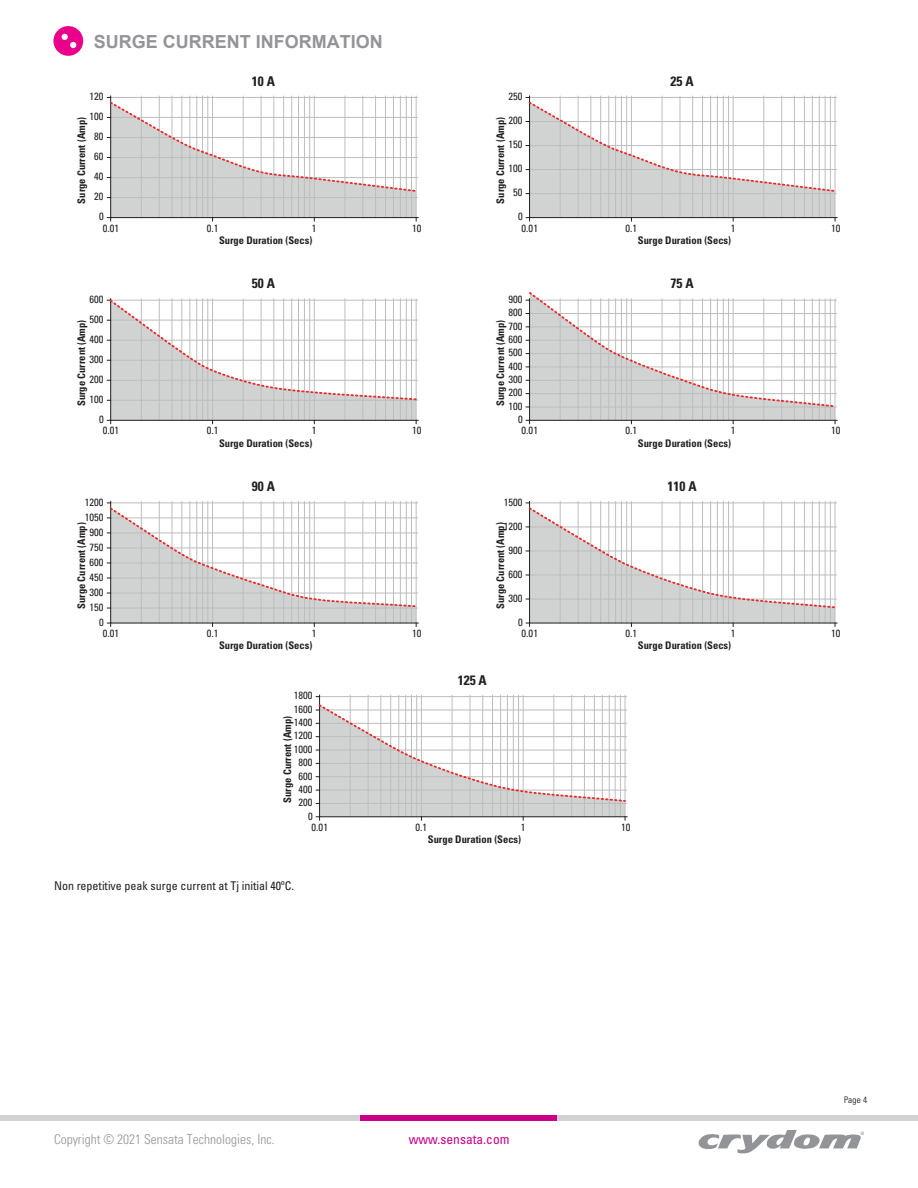
<style>
.page{position:relative;width:918px;height:1188px;background:#fff}
.page>*{position:absolute;margin:0;border:0;box-sizing:border-box;transform-origin:0 0}
.t1{font:700 18px "Arial";color:#929497}
.t2{font:300 condensed 13.5px "Univers";color:#929497}
.t3{font:700 condensed 13.5px "Univers";color:#231f20}
.t4{font:condensed 13.5px "Univers LT Std";color:#ca0088}
.t5{font:condensed 12px "Univers LT Std";color:#231f20}
.t6{font:700 condensed 10.5px "Univers";color:#231f20}
.t7{font:condensed 10.5px/13.4px "Univers LT Std";color:#231f20}
.t8{font:300 condensed 9px "Univers";color:#000}
</style>
<div class="page">
<div style="left:0;top:1115px;width:918px;height:6px;background:#d0d2d3"></div>
<div style="left:361px;top:1115px;width:196px;height:6px;background:#ca0088"></div>
<svg style="left:698px;top:1130px;width:166px;height:23px"></svg>
<div style="left:53px;top:26px;width:30px;height:30px;background:#eb008b;border-radius:50%"></div>
<svg style="left:62px;top:34px;width:14px;height:14px"></svg>
<svg style="left:107px;top:95px;width:312px;height:126px"></svg>
<svg style="left:526px;top:95px;width:312px;height:126px"></svg>
<svg style="left:107px;top:298px;width:312px;height:126px"></svg>
<svg style="left:526px;top:292px;width:312px;height:132px"></svg>
<svg style="left:107px;top:501px;width:312px;height:126px"></svg>
<svg style="left:526px;top:501px;width:312px;height:126px"></svg>
<svg style="left:316px;top:694px;width:312px;height:126px"></svg>
<h1 class="t1" style="left:94px;top:29px;width:290px">SURGE CURRENT INFORMATION</h1>
<p class="t7" style="left:89px;top:90px;width:16px">120</p>
<p class="t7" style="left:89px;top:110px;width:16px">100</p>
<p class="t6" style="left:75px;top:204px;width:88px;rotate:-90deg">Surge Current (Amp)</p>
<p class="t7" style="left:94px;top:130px;width:11px">80</p>
<p class="t7" style="left:94px;top:150px;width:11px">60</p>
<p class="t7" style="left:94px;top:170px;width:11px">40</p>
<p class="t7" style="left:94px;top:190px;width:11px">20</p>
<p class="t7" style="left:99px;top:210px;width:6px">0</p>
<p class="t3" style="left:252px;top:72px;width:25px">10 A</p>
<p class="t7" style="left:103px;top:221px;width:18px">0.01</p>
<p class="t7" style="left:207px;top:221px;width:13px">0.1</p>
<p class="t7" style="left:312px;top:221px;width:6px">1</p>
<p class="t7" style="left:412px;top:221px;width:11px">10</p>
<p class="t6" style="left:219px;top:234px;width:95px">Surge Duration (Secs)</p>
<p class="t7" style="left:89px;top:292px;width:15px">600</p>
<p class="t7" style="left:89px;top:312px;width:15px">500</p>
<p class="t6" style="left:75px;top:406px;width:88px;rotate:-90deg">Surge Current (Amp)</p>
<p class="t7" style="left:89px;top:332px;width:15px">400</p>
<p class="t7" style="left:89px;top:352px;width:15px">300</p>
<p class="t7" style="left:89px;top:373px;width:15px">200</p>
<p class="t7" style="left:89px;top:393px;width:15px">100</p>
<p class="t7" style="left:99px;top:413px;width:6px">0</p>
<p class="t3" style="left:252px;top:275px;width:25px">50 A</p>
<p class="t7" style="left:103px;top:424px;width:18px">0.01</p>
<p class="t7" style="left:207px;top:424px;width:13px">0.1</p>
<p class="t7" style="left:312px;top:424px;width:6px">1</p>
<p class="t7" style="left:412px;top:424px;width:11px">10</p>
<p class="t6" style="left:219px;top:436px;width:95px">Surge Duration (Secs)</p>
<p class="t7" style="left:85px;top:494px;width:20px;line-height:15px">1200<br>1050</p>
<p class="t6" style="left:75px;top:609px;width:88px;rotate:-90deg">Surge Current (Amp)</p>
<p class="t7" style="left:89px;top:525px;width:15px">900</p>
<p class="t7" style="left:89px;top:540px;width:15px">750</p>
<p class="t7" style="left:89px;top:555px;width:15px">600</p>
<p class="t7" style="left:89px;top:569px;width:15px;line-height:15px">450<br>300</p>
<p class="t7" style="left:89px;top:600px;width:15px">150</p>
<p class="t7" style="left:99px;top:615px;width:6px">0</p>
<p class="t3" style="left:252px;top:478px;width:25px">90 A</p>
<p class="t7" style="left:103px;top:627px;width:18px">0.01</p>
<p class="t7" style="left:207px;top:627px;width:13px">0.1</p>
<p class="t7" style="left:312px;top:627px;width:6px">1</p>
<p class="t7" style="left:412px;top:627px;width:11px">10</p>
<p class="t6" style="left:219px;top:639px;width:95px">Surge Duration (Secs)</p>
<p class="t7" style="left:294px;top:689px;width:20px">1800<br>1600</p>
<p class="t6" style="left:281px;top:803px;width:88px;rotate:-90deg">Surge Current (Amp)</p>
<p class="t7" style="left:294px;top:716px;width:20px">1400</p>
<p class="t7" style="left:294px;top:729px;width:20px">1200</p>
<p class="t7" style="left:294px;top:742px;width:20px">1000</p>
<p class="t7" style="left:298px;top:756px;width:15px">800<br>600</p>
<p class="t7" style="left:298px;top:782px;width:15px">400</p>
<p class="t7" style="left:298px;top:796px;width:15px">200</p>
<p class="t7" style="left:308px;top:809px;width:6px">0</p>
<p class="t7" style="left:508px;top:90px;width:15px">250</p>
<p class="t7" style="left:508px;top:114px;width:15px">200</p>
<p class="t6" style="left:494px;top:204px;width:88px;rotate:-90deg">Surge Current (Amp)</p>
<p class="t7" style="left:508px;top:138px;width:15px">150</p>
<p class="t7" style="left:508px;top:162px;width:15px">100</p>
<p class="t7" style="left:513px;top:186px;width:11px">50</p>
<p class="t7" style="left:518px;top:210px;width:6px">0</p>
<p class="t3" style="left:671px;top:72px;width:25px">25 A</p>
<p class="t7" style="left:522px;top:221px;width:18px">0.01</p>
<p class="t7" style="left:626px;top:221px;width:13px">0.1</p>
<p class="t7" style="left:731px;top:221px;width:6px">1</p>
<p class="t7" style="left:831px;top:221px;width:11px">10</p>
<p class="t6" style="left:638px;top:234px;width:95px">Surge Duration (Secs)</p>
<p class="t7" style="left:508px;top:292px;width:15px">900<br>800</p>
<p class="t6" style="left:494px;top:406px;width:88px;rotate:-90deg">Surge Current (Amp)</p>
<p class="t7" style="left:508px;top:319px;width:15px">700</p>
<p class="t7" style="left:508px;top:332px;width:15px">600</p>
<p class="t7" style="left:508px;top:346px;width:15px">500</p>
<p class="t7" style="left:508px;top:359px;width:15px">400<br>300</p>
<p class="t7" style="left:508px;top:386px;width:15px">200</p>
<p class="t7" style="left:508px;top:399px;width:15px">100</p>
<p class="t7" style="left:518px;top:413px;width:6px">0</p>
<p class="t3" style="left:671px;top:275px;width:25px">75 A</p>
<p class="t7" style="left:522px;top:424px;width:18px">0.01</p>
<p class="t7" style="left:626px;top:424px;width:13px">0.1</p>
<p class="t7" style="left:731px;top:424px;width:6px">1</p>
<p class="t7" style="left:831px;top:424px;width:11px">10</p>
<p class="t6" style="left:638px;top:436px;width:95px">Surge Duration (Secs)</p>
<p class="t7" style="left:504px;top:495px;width:20px">1500</p>
<p class="t7" style="left:504px;top:519px;width:20px">1200</p>
<p class="t6" style="left:494px;top:609px;width:88px;rotate:-90deg">Surge Current (Amp)</p>
<p class="t7" style="left:508px;top:543px;width:15px">900</p>
<p class="t7" style="left:508px;top:567px;width:15px">600</p>
<p class="t7" style="left:508px;top:591px;width:15px">300</p>
<p class="t7" style="left:518px;top:615px;width:6px">0</p>
<p class="t3" style="left:668px;top:478px;width:31px">110 A</p>
<p class="t7" style="left:522px;top:627px;width:18px">0.01</p>
<p class="t7" style="left:626px;top:627px;width:13px">0.1</p>
<p class="t7" style="left:731px;top:627px;width:6px">1</p>
<p class="t7" style="left:831px;top:627px;width:11px">10</p>
<p class="t6" style="left:638px;top:639px;width:95px">Surge Duration (Secs)</p>
<p class="t3" style="left:458px;top:672px;width:31px">125 A</p>
<p class="t7" style="left:312px;top:820px;width:18px">0.01</p>
<p class="t7" style="left:416px;top:820px;width:13px">0.1</p>
<p class="t7" style="left:521px;top:820px;width:6px">1</p>
<p class="t7" style="left:621px;top:820px;width:11px">10</p>
<p class="t5" style="left:54px;top:878px;width:242px">Non repetitive peak surge current at Tj initial 40ºC.</p>
<p class="t6" style="left:428px;top:833px;width:95px">Surge Duration (Secs)</p>
<p class="t2" style="left:54px;top:1132px;width:222px">Copyright © 2021 Sensata Technologies, Inc.</p>
<p class="t4" style="left:409px;top:1131px;width:102px">www.sensata.com</p>
<p class="t8" style="left:844px;top:1094px;width:24px">Page 4</p>
</div>
